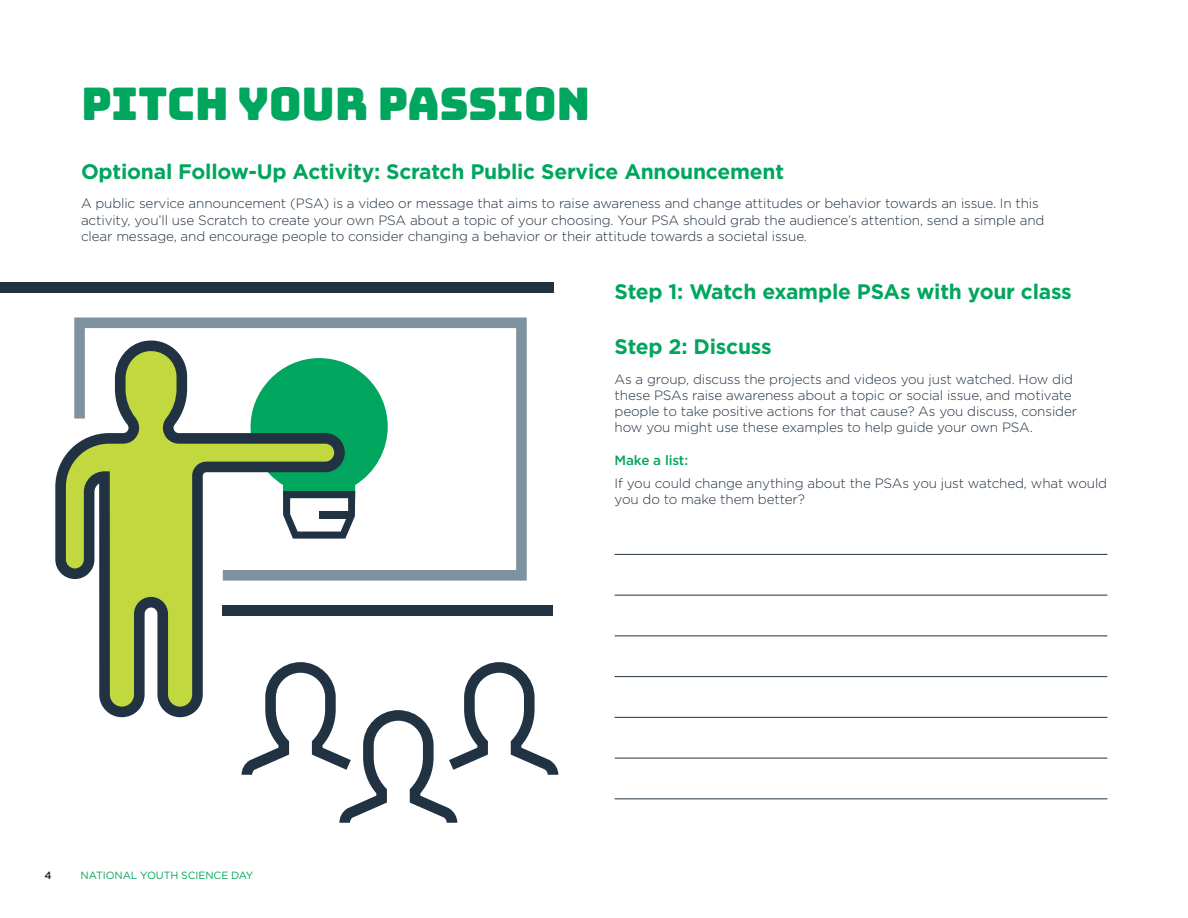
<style>
.page{position:relative;width:1188px;height:918px;background:#fff}
.page>*{position:absolute;margin:0;border:0;box-sizing:border-box;transform-origin:0 0}
.t1{font:45px "Bungee";letter-spacing:-.01em;color:#00a65d}
.t2{font:700 21px "Gotham";letter-spacing:-.01em;color:#00a65d}
.t3{font:300 13.5px/16.2px "Gotham";letter-spacing:-.01em;color:#213242}
.t4{font:500 13.5px "Gotham";letter-spacing:-.01em;color:#00a65d}
.t5{font:10.5px "Gotham";letter-spacing:-.01em;color:#00a65d}
.t6{font:500 10.5px "Gotham";color:#231f20}
</style>
<div class="page">
<hr style="left:615px;top:554px;width:492px;height:1px;background:#213242">
<hr style="left:615px;top:595px;width:492px;height:1px;background:#213242">
<hr style="left:615px;top:636px;width:492px;height:1px;background:#213242">
<hr style="left:615px;top:676px;width:492px;height:1px;background:#213242">
<hr style="left:615px;top:717px;width:492px;height:1px;background:#213242">
<hr style="left:615px;top:758px;width:492px;height:1px;background:#213242">
<hr style="left:615px;top:798px;width:492px;height:1px;background:#213242">
<svg style="left:55px;top:446px;width:168px;height:271px"></svg>
<svg style="left:74px;top:318px;width:453px;height:263px"></svg>
<div style="left:0;top:282px;width:553px;height:11px;background:#213242"></div>
<div style="left:223px;top:605px;width:330px;height:11px;background:#213242"></div>
<svg style="left:242px;top:662px;width:316px;height:161px"></svg>
<h1 class="t1" style="left:81px;top:78px;width:511px">PITCH YOUR PASSION</h1>
<h2 class="t2" style="left:81px;top:157px;width:705px">Optional Follow-Up Activity: Scratch Public Service Announcement</h2>
<p class="t3" style="left:81px;top:195px;width:965px">A public service announcement (PSA) is a video or message that aims to raise awareness and change attitudes or behavior towards an issue. In this activity, you’ll use Scratch to create your own PSA about a topic of your choosing. Your PSA should grab the audience’s attention, send a simple and clear message, and encourage people to consider changing a behavior or their attitude towards a societal issue.</p>
<p class="t6" style="left:44px;top:868px;width:9px">4</p>
<p class="t5" style="left:81px;top:868px;width:174px">NATIONAL YOUTH SCIENCE DAY</p>
<h2 class="t2" style="left:615px;top:278px;width:459px">Step 1: Watch example PSAs with your class</h2>
<h2 class="t2" style="left:615px;top:332px;width:158px">Step 2: Discuss</h2>
<p class="t3" style="left:615px;top:370px;width:464px">As a group, discuss the projects and videos you just watched. How did these PSAs raise awareness about a topic or social issue, and motivate people to take positive actions for that cause? As you discuss, consider how you might use these examples to help guide your own PSA.</p>
<p class="t4" style="left:615px;top:451px;width:75px">Make a list:</p>
<p class="t3" style="left:615px;top:474px;width:494px">If you could change anything about the PSAs you just watched, what would you do to make them better?</p>
</div>
